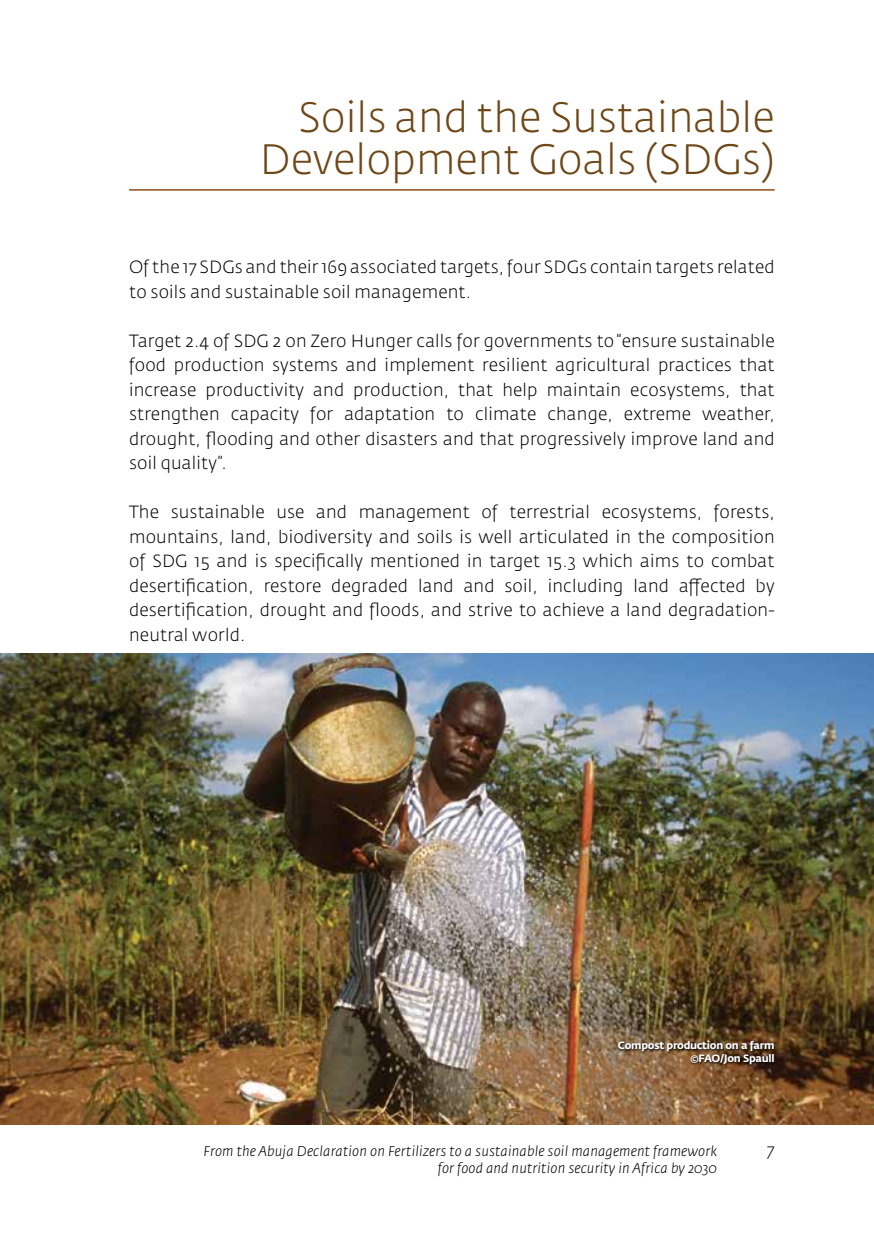
<style>
.page{position:relative;width:874px;height:1241px;background:#fff}
.page>*{position:absolute;margin:0;border:0;box-sizing:border-box;transform-origin:0 0}
.t1{font:300 42px/42px "Fedra Sans Std";color:#6e4717;text-align:right}
.t2{font:300 17.5px/24.5px "Fedra Sans Std";letter-spacing:.01em;color:#000;text-align:justify}
.t3{font:italic 300 17.5px "Fedra Sans Std";color:#000}
.t4{font:italic 300 14px "Fedra Sans Std";letter-spacing:.01em;color:#000}
.t5{font:700 10.5px/12.6px "Fedra Sans Std";letter-spacing:-.025em;color:#fff;text-align:right}
</style>
<div class="page">
<hr style="left:129px;top:189px;width:645px;height:2px;background:#9e6539">
<img style="left:0;top:653px;width:873px;height:471px">
<svg style="left:615px;top:1039px;width:160px;height:28px;background:#61462c"></svg>
<h1 class="t1" style="left:259px;top:96px;width:516px">Soils and the Sustainable<br>Development Goals (SDGs)</h1>
<p class="t2" style="left:129px;top:255px;width:646px">Of the 17 SDGs and their 169 associated targets, four SDGs contain targets related to soils and sustainable soil management.</p>
<p class="t2" style="left:129px;top:328px;width:646px">Target 2.4 of SDG 2 on Zero Hunger calls for governments to “ensure sustainable food production systems and implement resilient agricultural practices that increase productivity and production, that help maintain ecosystems, that strengthen capacity for adaptation to climate change, extreme weather, drought, flooding and other disasters and that progressively improve land and soil quality”.</p>
<p class="t2" style="left:129px;top:500px;width:646px">The sustainable use and management of terrestrial ecosystems, forests, mountains, land, biodiversity and soils is well articulated in the composition of SDG 15 and is specifically mentioned in target 15.3 which aims to combat desertification, restore degraded land and soil, including land affected by desertification, drought and floods, and strive to achieve a land degradation&shy;neutral world.</p>
<p class="t5" style="left:617px;top:1039px;width:158px">Compost production on a farm ©FAO/Jon Spaull</p>
<p class="t4" style="left:203px;top:1141px;width:514px">From the Abuja Declaration on Fertilizers to a sustainable soil management framework</p>
<p class="t3" style="left:767px;top:1138px;width:9px">7</p>
<p class="t4" style="left:437px;top:1159px;width:280px">for food and nutrition security in Africa by 2030</p>
</div>
